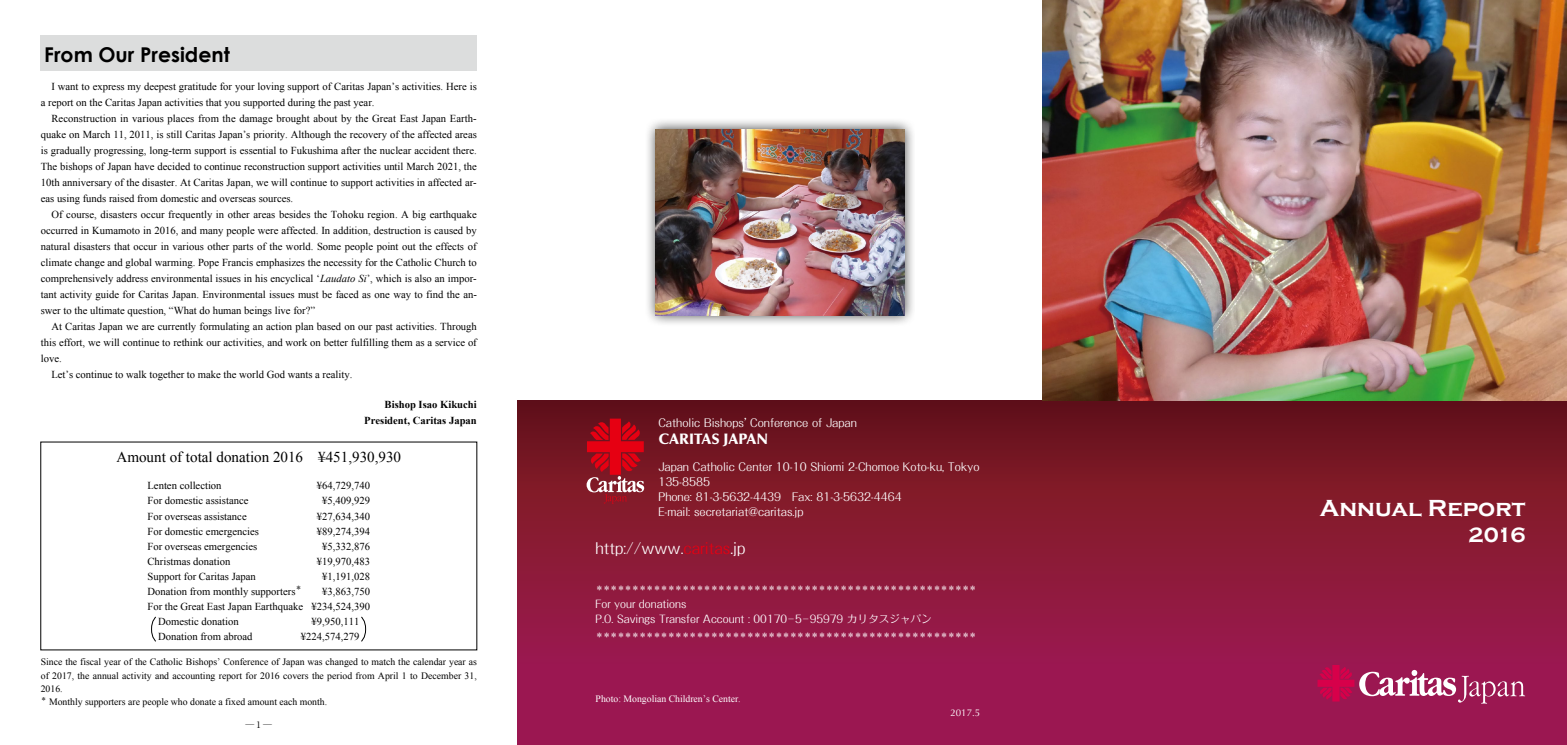
<style>
.page{position:relative;width:1567px;height:745px;background:#fff}
.page>*{position:absolute;margin:0;border:0;box-sizing:border-box;transform-origin:0 0}
.t1{font:700 23.88px "Copperplate Gothic";color:#fff}
.t2{font:700 21.25px "Copperplate Gothic";color:#fff}
.t3{font:700 20.38px "Century Gothic";color:#000}
.t4{font:15px "Times New Roman";color:#000}
.t5{font:15px "Folk Pro";color:#fff}
.t6{font:900 15px "Optima LT Std";letter-spacing:-.005em;color:#fff}
.t7{font:11.12px/15px "Folk Pro";color:#fff}
.t8{font:10.62px/16px "Times New Roman";color:#000;text-align:justify}
.t9{font:10.62px/15.1px "Folk Pro";color:#fff}
.t10{font:700 10.62px/16px "Times New Roman";color:#000;text-align:right}
.t11{font:9.75px/13.2px "Times New Roman";color:#000;text-align:justify}
.t12{font:9.75px "Times New Roman";color:#fff}
.t13{font:9.75px "Optima";color:#fff}
.t14{font:8px "Folk Pro";color:#fff}
.t15{font:6.38px "Ryumin Pr 6";color:#000}
.t16{font:5.88px "Ryumin Pr 6";color:#000}
.s1{font-style:italic}
.s2{font-family:"Century Old Style"}
.s3{color:#e60012}
</style>
<div class="page">
<div style="left:1042px;top:400px;width:524px;height:344px;background:linear-gradient(to bottom,#6c1618,#a6195a)"></div>
<div style="left:517px;top:400px;width:525px;height:344px;background:linear-gradient(to bottom,#6c1618,#a6195a)"></div>
<svg style="left:1317px;top:664px;width:207px;height:39px;background:#b13a6c"></svg>
<svg style="left:586px;top:418px;width:58px;height:85px;background:#ac1f2c"></svg>
<img style="left:1042px;top:0;width:524px;height:400px">
<div style="left:643px;top:116px;width:272px;height:210px;background:#000;opacity:.75"></div>
<img style="left:656px;top:129px;width:248px;height:186px">
<svg style="left:151px;top:616px;width:5px;height:25px"></svg>
<svg style="left:361px;top:616px;width:5px;height:25px"></svg>
<div style="left:41px;top:35px;width:436px;height:36px;background:#dcdddd"></div>
<h3 class="t3" style="left:44px;top:42px;width:187px">From Our President</h3>
<p class="t8" style="left:41px;top:79px;width:437px;text-indent:11px">I want to express my deepest gratitude for your loving support of Caritas Japan’s activities. Here is a report on the Caritas Japan activities that you supported during the past year.</p>
<p class="t8" style="left:41px;top:111px;width:437px;text-indent:11px">Reconstruction in various places from the damage brought about by the Great East Japan Earth&shy;quake on March 11, 2011, is still Caritas Japan’s priority. Although the recovery of the affected areas is gradually progressing, long-term support is essential to Fukushima after the nuclear accident there.<br>The bishops of Japan have decided to continue reconstruction support activities until March 2021, the 10th anniversary of the disaster. At Caritas Japan, we will continue to support activities in affected ar&shy;eas using funds raised from domestic and overseas sources.</p>
<p class="t8" style="left:41px;top:206px;width:437px;text-indent:11px">Of course, disasters occur frequently in other areas besides the Tohoku region. A big earthquake occurred in Kumamoto in 2016, and many people were affected. In addition, destruction is caused by natural disasters that occur in various other parts of the world. Some people point out the effects of climate change and global warming. Pope Francis emphasizes the necessity for the Catholic Church to comprehensively address environmental issues in his encyclical ‘<span class="s1">Laudato Si</span>’, which is also an impor&shy;tant activity guide for Caritas Japan. Environmental issues must be faced as one way to find the an&shy;swer to the ultimate question, “What do human beings live for?”</p>
<p class="t8" style="left:51px;top:318px;width:427px">At Caritas Japan we are currently formulating an action plan based on our past activities. Through</p>
<p class="t8" style="left:41px;top:334px;width:437px">this effort, we will continue to rethink our activities, and work on better fulfilling them as a service of</p>
<p class="t8" style="left:41px;top:350px;width:22px">love.</p>
<p class="t8" style="left:51px;top:366px;width:302px">Let’s continue to walk together to make the world God wants a reality.</p>
<p class="t10" style="left:364px;top:396px;width:114px">Bishop Isao Kikuchi<br>President, Caritas Japan</p>
<h3 class="t4" style="left:116px;top:446px;width:286px">Amount of total donation 2016 ¥451,930,930</h3>
<p class="t8" style="left:147px;top:477px;width:76px">Lenten collection</p>
<p class="t8" style="left:317px;top:477px;width:55px">¥64,729,740</p>
<p class="t8" style="left:147px;top:492px;width:102px">For domestic assistance</p>
<p class="t8" style="left:322px;top:492px;width:49px">¥5,409,929</p>
<p class="t8" style="left:147px;top:507px;width:101px">For overseas assistance</p>
<p class="t8" style="left:317px;top:507px;width:55px">¥27,634,340</p>
<p class="t8" style="left:147px;top:522px;width:113px">For domestic emergencies</p>
<p class="t8" style="left:317px;top:522px;width:55px">¥89,274,394</p>
<p class="t8" style="left:147px;top:537px;width:111px">For overseas emergencies</p>
<p class="t8" style="left:322px;top:537px;width:49px">¥5,332,876</p>
<p class="t8" style="left:147px;top:552px;width:84px">Christmas donation</p>
<p class="t8" style="left:317px;top:552px;width:55px">¥19,970,483</p>
<p class="t8" style="left:147px;top:567px;width:110px">Support for Caritas Japan</p>
<p class="t8" style="left:322px;top:567px;width:49px">¥1,191,028</p>
<p class="t8" style="left:147px;top:582px;width:149px">Donation from monthly supporters</p>
<p class="t15" style="left:295px;top:582px;width:8px">＊</p>
<p class="t8" style="left:322px;top:582px;width:49px">¥3,863,750</p>
<p class="t8" style="left:147px;top:598px;width:224px">For the Great East Japan Earthquake ¥234,524,390</p>
<p class="t8" style="left:158px;top:613px;width:82px">Domestic donation</p>
<p class="t8" style="left:311px;top:613px;width:49px">¥9,950,111</p>
<p class="t8" style="left:158px;top:628px;width:96px">Donation from abroad</p>
<p class="t8" style="left:301px;top:628px;width:60px">¥224,574,279</p>
<p class="t11" style="left:41px;top:655px;width:437px">Since the fiscal year of the Catholic Bishops’ Conference of Japan was changed to match the calendar year as of 2017, the annual activity and accounting report for 2016 covers the period from April 1 to December 31, 2016.</p>
<p class="t16" style="left:41px;top:693px;width:7px">＊</p>
<p class="t11" style="left:49px;top:694px;width:279px">Monthly supporters are people who donate a fixed amount each month.</p>
<p class="t7" style="left:658px;top:413px;width:200px">Catholic Bishops<span class="s2">’</span> Conference of Japan</p>
<h3 class="t6" style="left:658px;top:430px;width:111px">CARITAS JAPAN</h3>
<p class="t7" style="left:658px;top:457px;width:323px">Japan Catholic Center 10-10 Shiomi 2-Chomoe Koto-ku, Tokyo 135-8585<br>Phone: 81-3-5632-4439 Fax: 81-3-5632-4464<br>E-mail: secretariat@caritas.jp</p>
<h3 class="t5" style="left:595px;top:535px;width:151px">http://www.<span class="s3">caritas</span>.jp</h3>
<p class="t14" style="left:595px;top:580px;width:383px">＊＊＊＊＊＊＊＊＊＊＊＊＊＊＊＊＊＊＊＊＊＊＊＊＊＊＊＊＊＊＊＊＊＊＊＊＊＊＊＊＊＊＊＊＊＊＊＊＊＊＊＊＊</p>
<p class="t9" style="left:595px;top:594px;width:338px">For your donations<br>P.O. Savings Transfer Account : 00170─ 5─ 95979 カリタスジャパン</p>
<p class="t14" style="left:595px;top:627px;width:383px">＊＊＊＊＊＊＊＊＊＊＊＊＊＊＊＊＊＊＊＊＊＊＊＊＊＊＊＊＊＊＊＊＊＊＊＊＊＊＊＊＊＊＊＊＊＊＊＊＊＊＊＊＊</p>
<p class="t12" style="left:595px;top:691px;width:147px">Photo: Mongolian Children’s Center.</p>
<p class="t13" style="left:950px;top:707px;width:31px">2017.5</p>
<h1 class="t1" style="left:1319px;top:494px;width:207px">Annual Report</h1>
<h2 class="t2" style="left:1468px;top:522px;width:58px">2016</h2>
</div>
